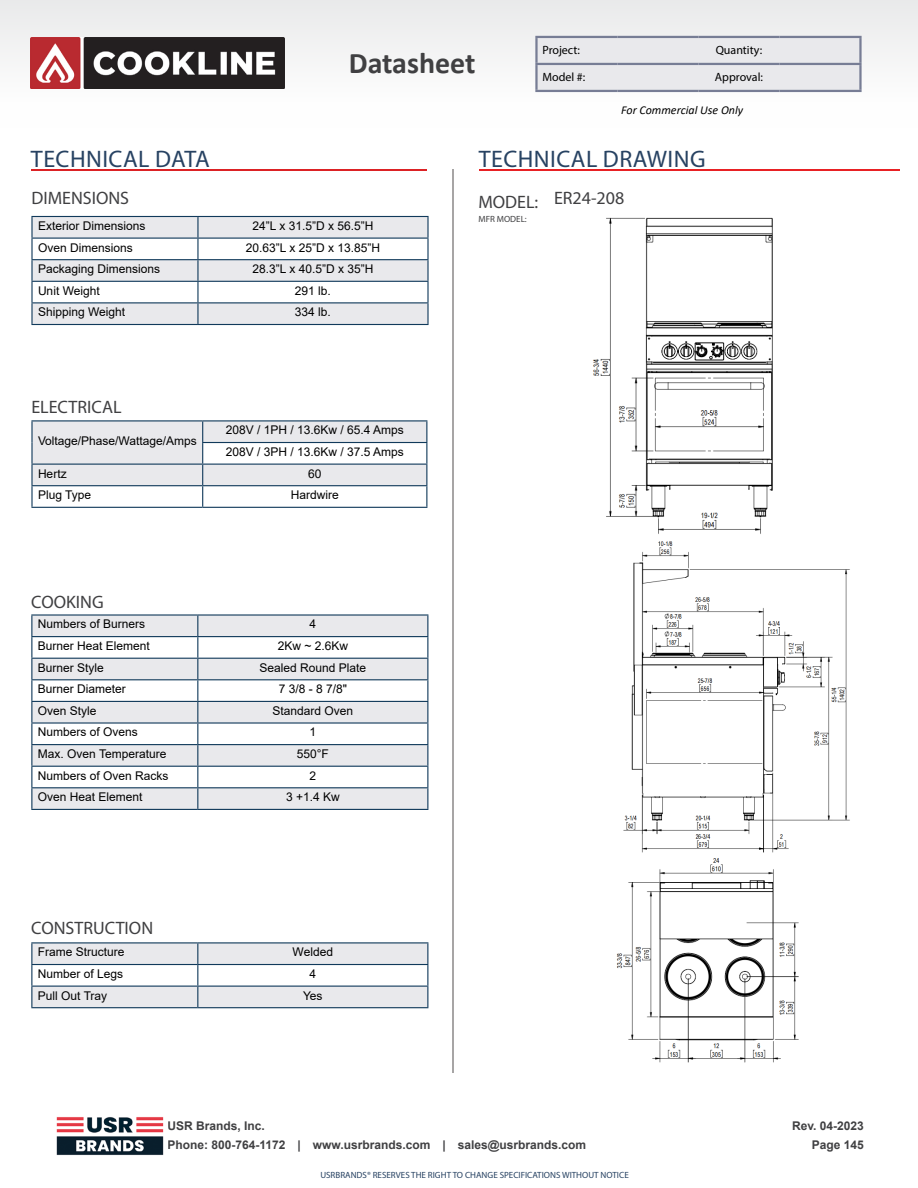
<style>
.page{position:relative;width:918px;height:1188px;background:#fff}
.page>*{position:absolute;margin:0;border:0;box-sizing:border-box;transform-origin:0 0}
.t1{font:700 30px "Calibri";color:#404042}
.t2{font:24px "Myriad Pro";letter-spacing:.02em;color:#274262}
.t3{font:18px "Myriad Pro";color:#404042}
.t4{font:12px/21.6px "Arial";color:#000}
.t5{font:700 12px/19.5px "Arial";color:#404042}
.t6{font:12px "Myriad Pro";color:#000}
.t7{font:italic 12px "Calibri";color:#000}
.t8{font:9px "Myriad Pro";color:#274262}
.t9{font:9px "Myriad Pro";color:#404042}
</style>
<div class="page">
<hr style="left:31px;top:169px;width:396px;height:2px;background:#dc2225">
<hr style="left:479px;top:169px;width:420px;height:2px;background:#e82124">
<hr style="left:452px;top:169px;width:2px;height:904px;background:#a7a5a5">
<svg style="left:33px;top:217px;width:394px;height:107px"></svg>
<hr style="left:31px;top:216px;width:167px;height:1px;background:#113a5b">
<hr style="left:31px;top:217px;width:2px;height:21px;background:#113a5b">
<hr style="left:198px;top:216px;width:231px;height:1px;background:#113a5b">
<hr style="left:197px;top:217px;width:2px;height:21px;background:#113a5b">
<hr style="left:427px;top:217px;width:2px;height:21px;background:#113a5b">
<hr style="left:31px;top:238px;width:167px;height:1px;background:#113a5b">
<hr style="left:31px;top:239px;width:2px;height:20px;background:#113a5b">
<hr style="left:198px;top:238px;width:231px;height:1px;background:#113a5b">
<hr style="left:197px;top:239px;width:2px;height:20px;background:#113a5b">
<hr style="left:427px;top:239px;width:2px;height:20px;background:#113a5b">
<hr style="left:31px;top:259px;width:167px;height:1px;background:#113a5b">
<hr style="left:31px;top:260px;width:2px;height:21px;background:#113a5b">
<hr style="left:198px;top:259px;width:231px;height:1px;background:#113a5b">
<hr style="left:197px;top:260px;width:2px;height:21px;background:#113a5b">
<hr style="left:427px;top:260px;width:2px;height:21px;background:#113a5b">
<hr style="left:31px;top:281px;width:167px;height:1px;background:#113a5b">
<hr style="left:31px;top:282px;width:2px;height:20px;background:#113a5b">
<hr style="left:198px;top:281px;width:231px;height:1px;background:#113a5b">
<hr style="left:197px;top:282px;width:2px;height:20px;background:#113a5b">
<hr style="left:427px;top:282px;width:2px;height:20px;background:#113a5b">
<hr style="left:31px;top:302px;width:167px;height:1px;background:#113a5b">
<hr style="left:31px;top:303px;width:2px;height:21px;background:#113a5b">
<hr style="left:198px;top:302px;width:231px;height:1px;background:#113a5b">
<hr style="left:197px;top:303px;width:2px;height:21px;background:#113a5b">
<hr style="left:427px;top:303px;width:2px;height:21px;background:#113a5b">
<hr style="left:31px;top:324px;width:167px;height:1px;background:#113a5b">
<hr style="left:198px;top:324px;width:231px;height:1px;background:#113a5b">
<hr style="left:31px;top:420px;width:172px;height:1px;background:#113a5b">
<hr style="left:31px;top:421px;width:2px;height:22px;background:#113a5b">
<hr style="left:203px;top:420px;width:224px;height:1px;background:#113a5b">
<hr style="left:31px;top:443px;width:2px;height:21px;background:#113a5b">
<hr style="left:31px;top:464px;width:172px;height:1px;background:#113a5b">
<hr style="left:31px;top:465px;width:2px;height:20px;background:#113a5b">
<hr style="left:31px;top:485px;width:172px;height:1px;background:#113a5b">
<hr style="left:31px;top:486px;width:2px;height:21px;background:#113a5b">
<svg style="left:32px;top:421px;width:395px;height:86px"></svg>
<hr style="left:31px;top:507px;width:172px;height:1px;background:#113a5b">
<hr style="left:203px;top:507px;width:224px;height:1px;background:#113a5b">
<hr style="left:31px;top:942px;width:167px;height:1px;background:#113a5b">
<hr style="left:198px;top:942px;width:230px;height:1px;background:#113a5b">
<svg style="left:31px;top:943px;width:397px;height:64px"></svg>
<hr style="left:31px;top:1007px;width:167px;height:1px;background:#113a5b">
<hr style="left:198px;top:1007px;width:230px;height:1px;background:#113a5b">
<svg style="left:32px;top:616px;width:395px;height:193px;fill:#e9e9ec"></svg>
<hr style="left:31px;top:614px;width:167px;height:2px;background:#113a5b">
<hr style="left:198px;top:614px;width:230px;height:2px;background:#113a5b">
<hr style="left:31px;top:636px;width:167px;height:1px;background:#113a5b">
<hr style="left:198px;top:636px;width:230px;height:1px;background:#113a5b">
<hr style="left:31px;top:658px;width:167px;height:1px;background:#113a5b">
<hr style="left:198px;top:658px;width:230px;height:1px;background:#113a5b">
<hr style="left:31px;top:679px;width:167px;height:1px;background:#113a5b">
<hr style="left:198px;top:679px;width:230px;height:1px;background:#113a5b">
<hr style="left:31px;top:701px;width:167px;height:1px;background:#113a5b">
<hr style="left:198px;top:701px;width:230px;height:1px;background:#113a5b">
<hr style="left:31px;top:722px;width:167px;height:2px;background:#113a5b">
<hr style="left:198px;top:722px;width:230px;height:2px;background:#113a5b">
<hr style="left:31px;top:744px;width:167px;height:1px;background:#113a5b">
<hr style="left:198px;top:744px;width:230px;height:1px;background:#113a5b">
<hr style="left:31px;top:766px;width:167px;height:1px;background:#113a5b">
<hr style="left:198px;top:766px;width:230px;height:1px;background:#113a5b">
<hr style="left:31px;top:787px;width:167px;height:1px;background:#113a5b">
<svg style="left:31px;top:616px;width:1px;height:193px"></svg>
<hr style="left:198px;top:787px;width:230px;height:1px;background:#113a5b">
<svg style="left:197px;top:616px;width:1px;height:193px"></svg>
<svg style="left:427px;top:616px;width:1px;height:193px"></svg>
<hr style="left:31px;top:809px;width:167px;height:1px;background:#113a5b">
<hr style="left:198px;top:809px;width:230px;height:1px;background:#113a5b">
<img style="left:593px;top:217px;width:180px;height:317px">
<img style="left:623px;top:541px;width:227px;height:312px">
<img style="left:616px;top:858px;width:183px;height:205px">
<div style="left:0;top:0;width:918px;height:127px;background:#f5f5f6"></div>
<div style="left:538px;top:38px;width:321px;height:52px;background:#e9e9ec"></div>
<hr style="left:535px;top:36px;width:82px;height:2px;background:#777d95">
<hr style="left:535px;top:38px;width:3px;height:25px;background:#777d95">
<hr style="left:617px;top:36px;width:81px;height:2px;background:#777d95">
<hr style="left:698px;top:36px;width:81px;height:2px;background:#777d95">
<hr style="left:779px;top:36px;width:83px;height:2px;background:#777d95">
<hr style="left:859px;top:38px;width:3px;height:25px;background:#777d95">
<hr style="left:535px;top:63px;width:82px;height:2px;background:#777d95">
<hr style="left:535px;top:65px;width:3px;height:25px;background:#777d95">
<hr style="left:617px;top:63px;width:81px;height:2px;background:#777d95">
<hr style="left:698px;top:63px;width:81px;height:2px;background:#777d95">
<hr style="left:779px;top:63px;width:83px;height:2px;background:#777d95">
<hr style="left:859px;top:65px;width:3px;height:25px;background:#777d95">
<hr style="left:535px;top:90px;width:82px;height:2px;background:#777d95">
<hr style="left:617px;top:90px;width:81px;height:2px;background:#777d95">
<hr style="left:698px;top:90px;width:81px;height:2px;background:#777d95">
<hr style="left:779px;top:90px;width:83px;height:2px;background:#777d95">
<img style="left:56px;top:1117px;width:108px;height:38px">
<img style="left:31px;top:38px;width:254px;height:50px">
<h1 class="t1" style="left:349px;top:42px;width:128px">Datasheet</h1>
<p class="t6" style="left:542px;top:43px;width:39px">Project:</p>
<p class="t6" style="left:716px;top:43px;width:48px">Quantity:</p>
<p class="t6" style="left:542px;top:70px;width:44px">Model #:</p>
<p class="t6" style="left:715px;top:70px;width:50px">Approval:</p>
<p class="t7" style="left:621px;top:102px;width:123px">For Commercial Use Only</p>
<h2 class="t2" style="left:31px;top:144px;width:181px">TECHNICAL DATA</h2>
<h2 class="t2" style="left:479px;top:144px;width:228px">TECHNICAL DRAWING</h2>
<h3 class="t3" style="left:478px;top:190px;width:61px">MODEL:</h3>
<p class="t9" style="left:478px;top:213px;width:50px">MFR MODEL:</p>
<h3 class="t3" style="left:31px;top:186px;width:99px">DIMENSIONS</h3>
<h3 class="t3" style="left:554px;top:186px;width:72px">ER24-208</h3>
<p class="t4" style="left:38px;top:215px;width:109px">Exterior Dimensions</p>
<p class="t4" style="left:253px;top:215px;width:122px">24”L x 31.5”D x 56.5”H</p>
<p class="t4" style="left:38px;top:236px;width:96px">Oven Dimensions</p>
<p class="t4" style="left:246px;top:236px;width:136px">20.63”L x 25”D x 13.85”H</p>
<p class="t4" style="left:38px;top:258px;width:124px">Packaging Dimensions</p>
<p class="t4" style="left:253px;top:258px;width:122px">28.3”L x 40.5”D x 35”H</p>
<p class="t4" style="left:38px;top:280px;width:63px">Unit Weight</p>
<p class="t4" style="left:295px;top:280px;width:38px">291 lb.</p>
<p class="t4" style="left:38px;top:301px;width:89px">Shipping Weight</p>
<p class="t4" style="left:295px;top:301px;width:38px">334 lb.</p>
<h3 class="t3" style="left:31px;top:396px;width:92px">ELECTRICAL</h3>
<p class="t4" style="left:38px;top:430px;width:160px">Voltage/Phase/Wattage/Amps</p>
<p class="t4" style="left:226px;top:419px;width:180px">208V / 1PH / 13.6Kw / 65.4 Amps<br>208V / 3PH / 13.6Kw / 37.5 Amps</p>
<p class="t4" style="left:38px;top:462px;width:30px">Hertz</p>
<p class="t4" style="left:308px;top:462px;width:15px">60</p>
<p class="t4" style="left:38px;top:484px;width:55px">Plug Type</p>
<p class="t4" style="left:291px;top:484px;width:49px">Hardwire</p>
<h3 class="t3" style="left:31px;top:590px;width:74px">COOKING</h3>
<p class="t4" style="left:38px;top:613px;width:109px">Numbers of Burners</p>
<p class="t4" style="left:310px;top:613px;width:8px">4</p>
<p class="t4" style="left:38px;top:635px;width:114px">Burner Heat Element</p>
<p class="t4" style="left:278px;top:635px;width:72px">2Kw ~ 2.6Kw</p>
<p class="t4" style="left:38px;top:657px;width:68px">Burner Style</p>
<p class="t4" style="left:259px;top:657px;width:108px">Sealed Round Plate</p>
<p class="t4" style="left:38px;top:678px;width:90px">Burner Diameter</p>
<p class="t4" style="left:279px;top:678px;width:70px">7 3/8 - 8 7/8"</p>
<p class="t4" style="left:38px;top:700px;width:60px">Oven Style</p>
<p class="t4" style="left:273px;top:700px;width:82px">Standard Oven</p>
<p class="t4" style="left:38px;top:721px;width:102px">Numbers of Ovens</p>
<p class="t4" style="left:310px;top:721px;width:8px">1</p>
<p class="t4" style="left:38px;top:743px;width:130px">Max. Oven Temperature</p>
<p class="t4" style="left:297px;top:743px;width:34px">550°F</p>
<p class="t4" style="left:38px;top:765px;width:132px">Numbers of Oven Racks</p>
<p class="t4" style="left:310px;top:765px;width:8px">2</p>
<p class="t4" style="left:38px;top:786px;width:106px">Oven Heat Element</p>
<p class="t4" style="left:286px;top:786px;width:55px">3 +1.4 Kw</p>
<h3 class="t3" style="left:31px;top:917px;width:123px">CONSTRUCTION</h3>
<p class="t4" style="left:38px;top:941px;width:88px">Frame Structure</p>
<p class="t4" style="left:293px;top:941px;width:42px">Welded</p>
<p class="t4" style="left:38px;top:963px;width:87px">Number of Legs</p>
<p class="t4" style="left:310px;top:963px;width:8px">4</p>
<p class="t4" style="left:38px;top:984px;width:71px">Pull Out Tray</p>
<p class="t4" style="left:303px;top:984px;width:21px">Yes</p>
<p class="t5" style="left:167px;top:1116px;width:420px">USR Brands, Inc.<br>Phone: 800-764-1172 | www.usrbrands.com | sales@usrbrands.com</p>
<p class="t5" style="left:792px;top:1116px;width:73px;text-align:right">Rev. 04-2023<br>Page 145</p>
<p class="t8" style="left:320px;top:1169px;width:310px">USRBRANDS® RESERVES THE RIGHT TO CHANGE SPECIFICATIONS WITHOUT NOTICE</p>
</div>
